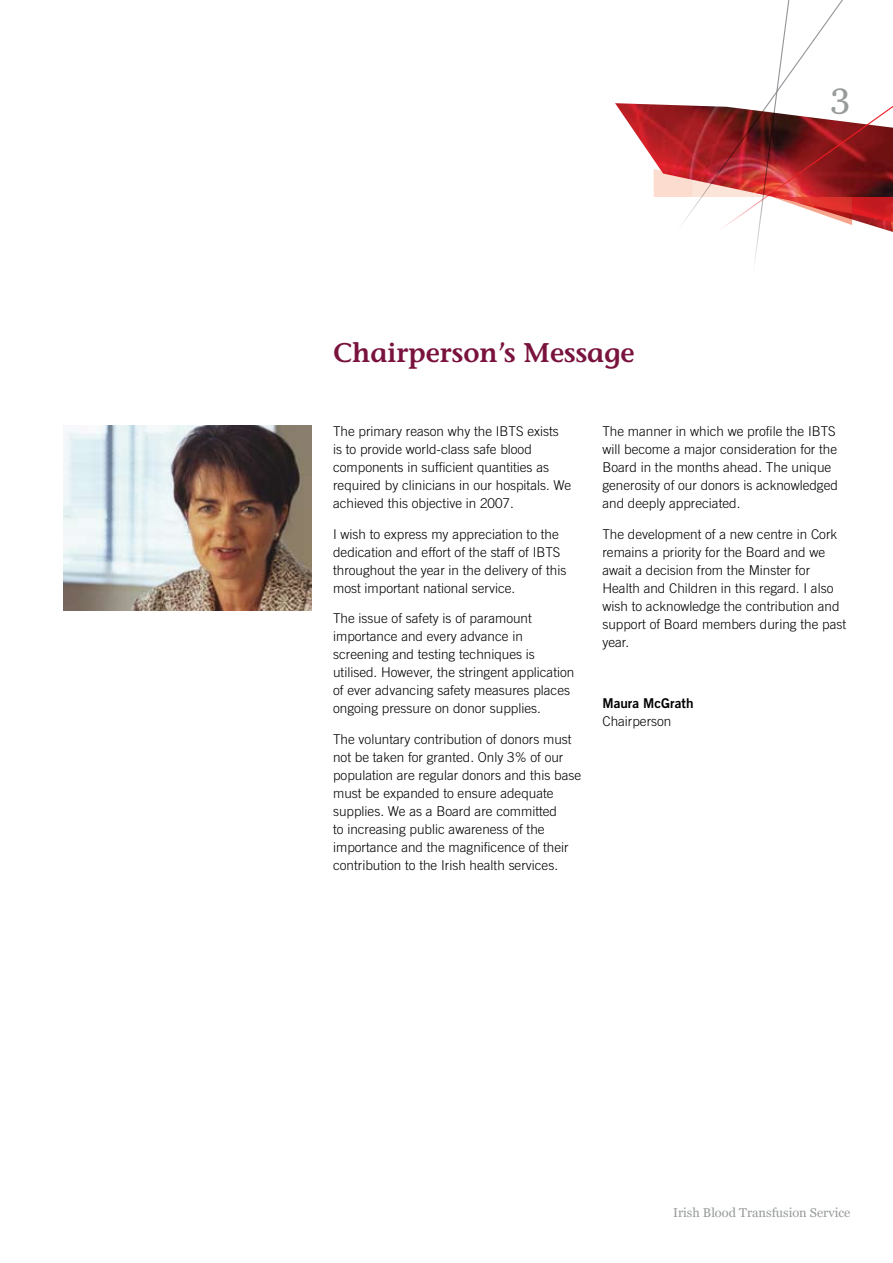
<style>
.page{position:relative;width:893px;height:1263px;background:#fff}
.page>*{position:absolute;margin:0;border:0;box-sizing:border-box;transform-origin:0 0}
.t1{font:36px "Georgia";color:#979b9a}
.t2{font:600 27px "Stone Informal";color:#79133e}
.t3{font:300 13.5px/18px "Trade Gothic";color:#000}
.t4{font:13.5px "Trade Gothic Bold Two";color:#000}
.t5{font:12.75px "Georgia";color:#979b9a}
</style>
<div class="page">
<svg style="left:754px;top:0;width:89px;height:264px"></svg>
<svg style="left:615px;top:73px;width:278px;height:167px"></svg>
<img style="left:63px;top:425px;width:249px;height:186px">
<h2 class="t2" style="left:333px;top:336px;width:303px">Chairperson’s Message</h2>
<h1 class="t1" style="left:831px;top:75px;width:21px">3</h1>
<p class="t3" style="left:333px;top:422px;width:240px">The primary reason why the IBTS exists<br>is to provide world-class safe blood components in sufficient quantities as required by clinicians in our hospitals. We achieved this objective in 2007.</p>
<p class="t3" style="left:333px;top:525px;width:235px">I wish to express my appreciation to the dedication and effort of the staff of IBTS throughout the year in the delivery of this most important national service.</p>
<p class="t3" style="left:333px;top:609px;width:243px">The issue of safety is of paramount importance and every advance in screening and testing techniques is utilised. However, the stringent application of ever advancing safety measures places ongoing pressure on donor supplies.</p>
<p class="t3" style="left:333px;top:730px;width:250px">The voluntary contribution of donors must not be taken for granted. Only 3% of our population are regular donors and this base must be expanded to ensure adequate supplies. We as a Board are committed<br>to increasing public awareness of the importance and the magnificence of their contribution to the Irish health services.</p>
<p class="t3" style="left:602px;top:422px;width:237px">The manner in which we profile the IBTS will become a major consideration for the Board in the months ahead. The unique generosity of our donors is acknowledged and deeply appreciated.</p>
<p class="t3" style="left:602px;top:525px;width:245px">The development of a new centre in Cork remains a priority for the Board and we await a decision from the Minster for Health and Children in this regard. I also wish to acknowledge the contribution and support of Board members during the past year.</p>
<p class="t4" style="left:602px;top:695px;width:93px">Maura McGrath</p>
<p class="t3" style="left:602px;top:712px;width:70px">Chairperson</p>
<p class="t5" style="left:673px;top:1206px;width:179px">Irish Blood Transfusion Service</p>
</div>
